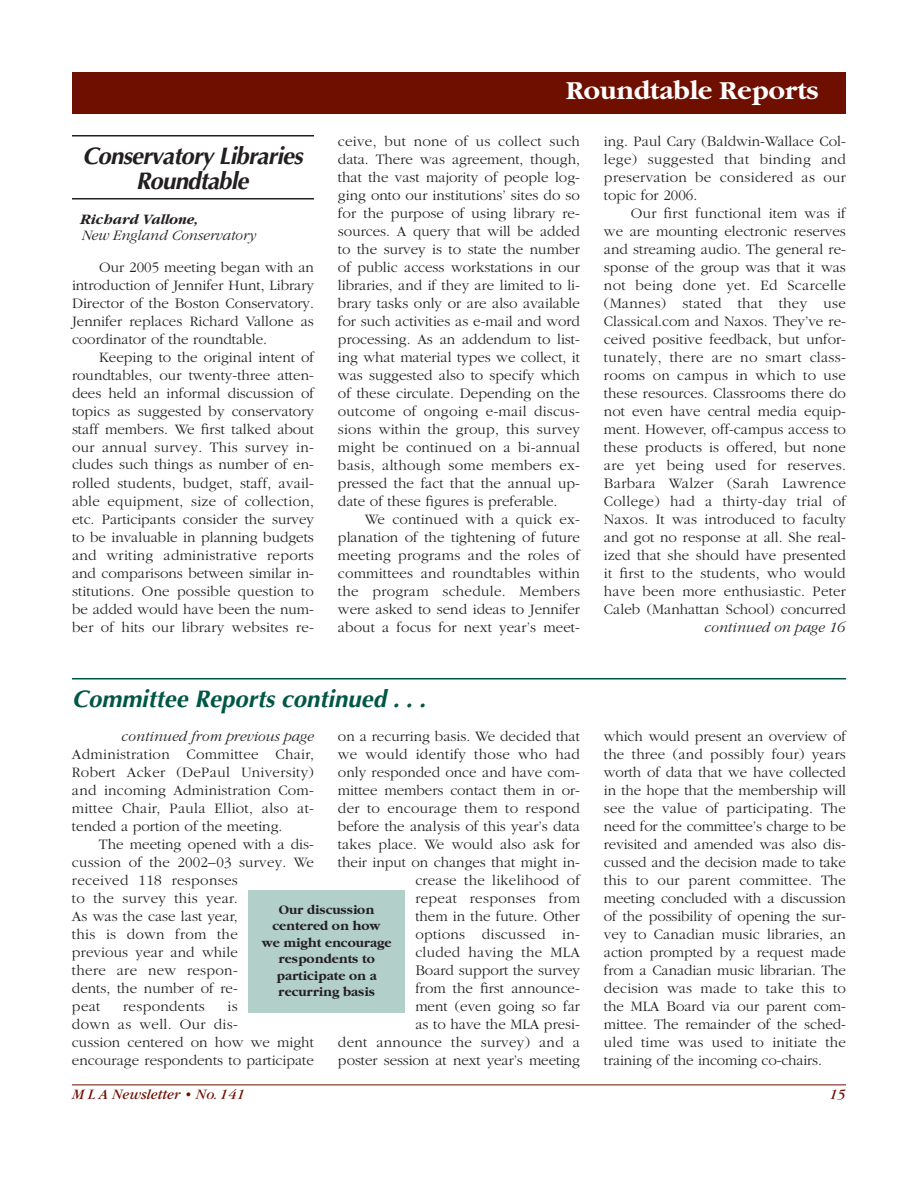
<style>
.page{position:relative;width:918px;height:1188px;background:#fff}
.page>*{position:absolute;margin:0;border:0;box-sizing:border-box;transform-origin:0 0}
.t1{font:700 27px "Garamond";color:#fff}
.t2{font:italic 700 24px/25.5px "Optima";letter-spacing:-.035em;color:#231f20;text-align:center}
.t3{font:italic 700 24px "Optima";color:#005746}
.t4{font:300 15px/18px "Garamond";color:#231f20;text-align:justify}
.t5{font:italic 300 15px "Garamond";color:#231f20}
.t6{font:italic 15px "Garamond";color:#6f0f00}
.t7{font:italic 700 15px "Garamond";color:#231f20}
.t8{font:300 15px "Garamond";letter-spacing:.02em;color:#231f20}
.t9{font:700 13.5px/16.5px "Garamond";color:#231f20;text-align:center}
</style>
<div class="page">
<hr style="left:72px;top:1084px;width:774px;height:1px;background:#6f0f00">
<hr style="left:72px;top:135px;width:242px;height:1px;background:#231f20">
<hr style="left:72px;top:198px;width:242px;height:2px;background:#231f20">
<div style="left:72px;top:72px;width:774px;height:42px;background:#6f0f00"></div>
<div style="left:248px;top:890px;width:157px;height:123px;background:#b3cfca"></div>
<hr style="left:72px;top:678px;width:774px;height:2px;background:#005746">
<h2 class="t2" style="left:82px;top:145px;width:222px">Conservatory Libraries<br>Roundtable</h2>
<p class="t7" style="left:81px;top:213px;width:120px">Richard Vallone,</p>
<p class="t5" style="left:81px;top:230px;width:176px">New England Conservatory</p>
<p class="t4" style="left:72px;top:259px;width:244px;text-indent:27px">Our 2005 meeting began with an introduction of Jennifer Hunt, Library Director of the Boston Conservatory.<br>Jennifer replaces Richard Vallone as coordinator of the roundtable.</p>
<p class="t4" style="left:72px;top:349px;width:244px;text-indent:27px">Keeping to the original intent of roundtables, our twenty-three atten&shy;dees held an informal discussion of topics as suggested by conservatory staff members. We first talked about our annual survey. This survey in&shy;cludes such things as number of en&shy;rolled students, budget, staff, avail&shy;able equipment, size of collection, etc. Participants consider the survey to be invaluable in planning budgets and writing administrative reports and comparisons between similar in&shy;stitutions. One possible question to be added would have been the num&shy;ber of hits our library websites re-</p>
<h1 class="t1" style="left:566px;top:80px;width:254px">Roundtable Reports</h1>
<p class="t4" style="left:338px;top:133px;width:244px">ceive, but none of us collect such data. There was agreement, though, that the vast majority of people log&shy;ging onto our institutions’ sites do so for the purpose of using library re&shy;sources. A query that will be added to the survey is to state the number of public access workstations in our libraries, and if they are limited to li&shy;brary tasks only or are also available for such activities as e-mail and word processing. As an addendum to list&shy;ing what material types we collect, it was suggested also to specify which of these circulate. Depending on the outcome of ongoing e-mail discus&shy;sions within the group, this survey might be continued on a bi-annual basis, although some members ex&shy;pressed the fact that the annual up&shy;date of these figures is preferable.</p>
<p class="t4" style="left:338px;top:511px;width:244px;text-indent:27px">We continued with a quick ex&shy;planation of the tightening of future meeting programs and the roles of committees and roundtables within the program schedule. Members were asked to send ideas to Jennifer about a focus for next year’s meet-</p>
<p class="t4" style="left:604px;top:133px;width:243px">ing. Paul Cary (Baldwin-Wallace Col&shy;lege) suggested that binding and preservation be considered as our topic for 2006.</p>
<p class="t4" style="left:604px;top:205px;width:244px;text-indent:27px">Our first functional item was if we are mounting electronic reserves and streaming audio. The general re&shy;sponse of the group was that it was not being done yet. Ed Scarcelle (Mannes) stated that they use Classical.com and Naxos. They’ve re&shy;ceived positive feedback, but unfor&shy;tunately, there are no smart class&shy;rooms on campus in which to use these resources. Classrooms there do not even have central media equip&shy;ment. However, off-campus access to these products is offered, but none are yet being used for reserves.<br>Barbara Walzer (Sarah Lawrence College) had a thirty-day trial of Naxos. It was introduced to faculty and got no response at all. She real&shy;ized that she should have presented it first to the students, who would have been more enthusiastic. Peter Caleb (Manhattan School) concurred</p>
<p class="t5" style="left:704px;top:621px;width:142px">continued on page 16</p>
<h2 class="t3" style="left:72px;top:688px;width:355px">Committee Reports continued . . .</h2>
<p class="t5" style="left:121px;top:731px;width:194px">continued from previous page</p>
<p class="t4" style="left:72px;top:747px;width:244px">Administration Committee Chair, Robert Acker (DePaul University) and incoming Administration Com&shy;mittee Chair, Paula Elliot, also at&shy;tended a portion of the meeting.</p>
<p class="t4" style="left:72px;top:837px;width:243px;text-align:left;text-indent:27px">The meeting opened with a dis&shy;cussion of the 2002–03 survey. We received 118 responses<br>to the survey this year.<br>As was the case last year,<br>this is down from the<br>previous year and while<br>there are new respon-<br>dents, the number of re-<br>peat</p>
<p class="t4" style="left:338px;top:729px;width:244px;text-align:right">on a recurring basis. We decided that we would identify those who had only responded once and have com&shy;mittee members contact them in or&shy;der to encourage them to respond before the analysis of this year’s data takes place. We would also ask for their input on changes that might in&shy;crease the likelihood of<br>repeat responses from<br>them in the future. Other<br>options discussed in-<br>cluded having the MLA<br>Board support the survey<br>from the first announce-<br>ment (even going so far<br>as to have the MLA presi-<br>dent announce the survey) and a poster session at next year’s meeting</p>
<p class="t4" style="left:604px;top:729px;width:244px">which would present an overview of the three (and possibly four) years worth of data that we have collected in the hope that the membership will see the value of participating. The need for the committee’s charge to be revisited and amended was also dis&shy;cussed and the decision made to take this to our parent committee. The meeting concluded with a discussion of the possibility of opening the sur&shy;vey to Canadian music libraries, an action prompted by a request made from a Canadian music librarian. The decision was made to take this to the MLA Board via our parent com&shy;mittee. The remainder of the sched&shy;uled time was used to initiate the training of the incoming co-chairs.</p>
<p class="t9" style="left:262px;top:902px;width:131px">Our discussion centered on how we might encourage respondents to participate on a recurring basis</p>
<p class="t8" style="left:123px;top:1001px;width:83px">respondents</p>
<p class="t4" style="left:72px;top:999px;width:244px;text-align:left;text-indent:156px">is<br>down as well. Our dis-<br>cussion centered on how we might encourage respondents to participate</p>
<p class="t6" style="left:72px;top:1089px;width:174px">M L A Newsletter • No.141</p>
<p class="t6" style="left:829px;top:1089px;width:18px">15</p>
</div>
